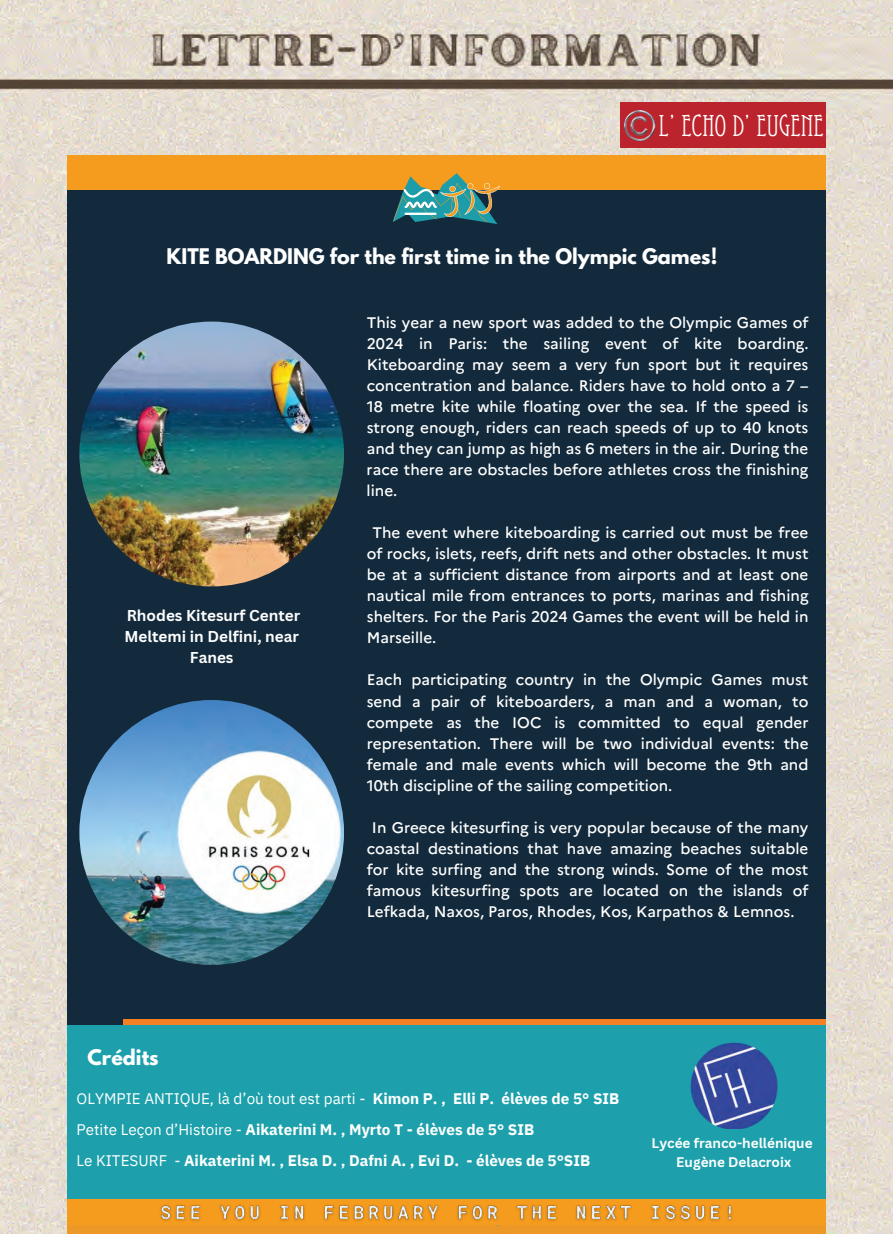
<style>
.page{position:relative;width:893px;height:1234px;background:#fff}
.page>*{position:absolute;margin:0;border:0;box-sizing:border-box;transform-origin:0 0}
.t1{font:29.55px "Eccentric Std";color:#fff}
.t2{font:700 19.05px "League Spartan";color:#fff}
.t3{font:500 15.3px/21px "Marianne";color:#fff;text-align:justify}
.t4{font:700 15.3px/31.5px "IBM Plex Sans";color:#fff}
.t5{font:15.3px "IBM Plex Sans";color:#fff}
.t6{font:700 15.3px/21px "Canva Sans";color:#fff;text-align:center}
.t7{font:700 13.5px/18.8px "Canva Sans";color:#fff;text-align:center}
.s1{font-weight:700}
.s2{font-weight:400}
</style>
<div class="page">
<img style="left:0;top:19px;width:893px;height:1112px">
<img style="left:0;top:1131px;width:893px;height:102px">
<img style="left:0;top:0;width:893px;height:19px">
<img style="left:0;top:94px;width:364px;height:104px">
<img style="left:176px;top:108px;width:696px;height:90px">
<div style="left:67px;top:155px;width:759px;height:1073px;background:#132a3c"></div>
<svg style="left:67px;top:1197px;width:759px;height:28px;background:#b99c44"></svg>
<div style="left:67px;top:155px;width:758px;height:35px;background:#f59b1d"></div>
<img style="left:79px;top:321px;width:265px;height:265px;border-radius:132px">
<img style="left:79px;top:699px;width:265px;height:265px;border-radius:132px">
<div style="left:67px;top:1024px;width:759px;height:173px;background:#1da0ab"></div>
<div style="left:123px;top:1019px;width:702px;height:5px;background:#f57f23"></div>
<svg style="left:393px;top:173px;width:107px;height:51px"></svg>
<img style="left:623px;top:1019px;width:203px;height:204px">
<div style="left:598px;top:1128px;width:227px;height:60px;background:#1da0ab"></div>
<img style="left:155px;top:1200px;width:585px;height:25px">
<div style="left:67px;top:1225px;width:759px;height:8px;background:#ec9927"></div>
<div style="left:621px;top:102px;width:205px;height:45px;background:#bc242d"></div>
<img style="left:624px;top:110px;width:32px;height:31px;border-radius:15px">
<h1 class="t1" style="left:659px;top:109px;width:167px">L’ ECHO D’ EUGENE</h1>
<p class="t2" style="left:166px;top:241px;width:552px">KITE BOARDING for the first time in the Olympic Games!</p>
<p class="t6" style="left:124px;top:605px;width:177px">Rhodes Kitesurf Center<br>Meltemi in Delfini, near<br>Fanes</p>
<p class="t3" style="left:367px;top:312px;width:443px">This year a new sport was added to the Olympic Games of 2024 in Paris: the sailing event of kite boarding.<br>Kiteboarding may seem a very fun sport but it requires concentration and balance. Riders have to hold onto a 7 – 18 metre kite while floating over the sea. If the speed is strong enough, riders can reach speeds of up to 40 knots and they can jump as high as 6 meters in the air. During the race there are obstacles before athletes cross the finishing line.</p>
<p class="t3" style="left:367px;top:522px;width:443px;text-indent:6px">The event where kiteboarding is carried out must be free of rocks, islets, reefs, drift nets and other obstacles. It must be at a sufficient distance from airports and at least one nautical mile from entrances to ports, marinas and fishing shelters. For the Paris 2024 Games the event will be held in Marseille.</p>
<p class="t3" style="left:367px;top:669px;width:443px">Each participating country in the Olympic Games must send a pair of kiteboarders, a man and a woman, to compete as the IOC is committed to equal gender representation. There will be two individual events: the female and male events which will become the 9th and 10th discipline of the sailing competition.</p>
<p class="t3" style="left:367px;top:816px;width:443px;text-indent:5px">In Greece kitesurfing is very popular because of the many coastal destinations that have amazing beaches suitable for kite surfing and the strong winds. Some of the most famous kitesurfing spots are located on the islands of Lefkada, Naxos, Paros, Rhodes, Kos, Karpathos &amp; Lemnos.</p>
<p class="t2" style="left:87px;top:1042px;width:73px">Crédits</p>
<p class="t5" style="left:77px;top:1086px;width:544px">OLYMPIE ANTIQUE, là d’où tout est parti - <span class="s1">Kimon P. , Elli P. élèves de 5° SIB</span></p>
<p class="t4" style="left:77px;top:1112px;width:515px"><span class="s2">Petite Leçon d’Histoire -</span> Aikaterini M. , Myrto T - élèves de 5° SIB<br><span class="s2">Le KITESURF -</span> Aikaterini M. , Elsa D. , Dafni A. , Evi D. - élèves de 5°SIB</p>
<p class="t7" style="left:652px;top:1133px;width:163px">Lycée franco-hellénique<br>Eugène Delacroix</p>
</div>
